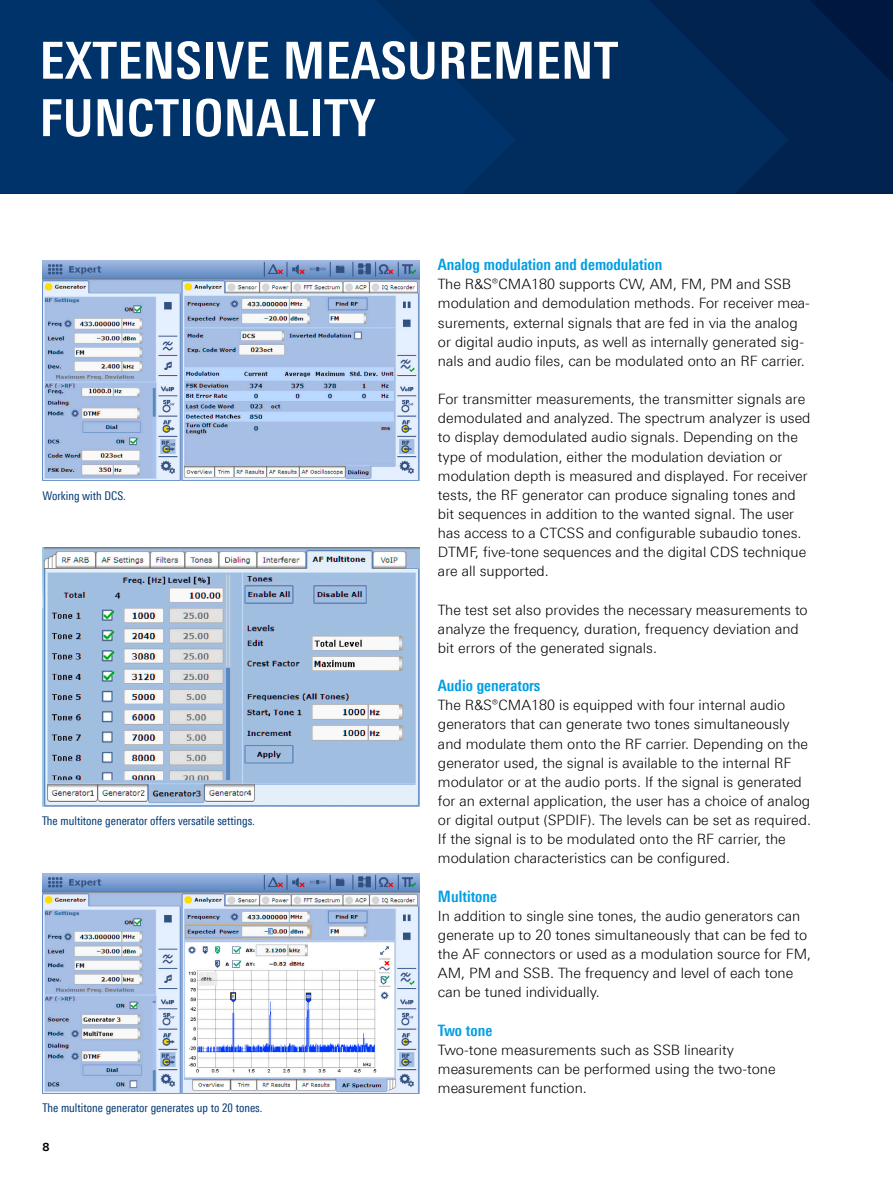
<style>
.page{position:relative;width:893px;height:1191px;background:#fff}
.page>*{position:absolute;margin:0;border:0;box-sizing:border-box;transform-origin:0 0}
.t1{font:700 51px/57.4px "Linotype Univers 620 Cn";letter-spacing:.01em;color:#fff}
.t2{font:700 15.75px "Linotype Univers 620 Cn";color:#009ee3}
.t3{font:300 14.25px/19.2px "Linotype Univers 330";color:#000}
.t4{font:12px "Linotype Univers 420 Cn";color:#003872}
.t5{font:700 11.25px "Linotype Univers 630";color:#000}
</style>
<div class="page">
<svg style="left:789px;top:0;width:104px;height:193px;background:#00214c"></svg>
<svg style="left:516px;top:0;width:273px;height:193px;background:#002a5b"></svg>
<svg style="left:0;top:0;width:516px;height:193px;background:#003267"></svg>
<img style="left:43px;top:873px;width:376px;height:220px">
<img style="left:43px;top:548px;width:376px;height:258px">
<img style="left:43px;top:261px;width:376px;height:219px">
<h1 class="t1" style="left:40px;top:31px;width:580px">EXTENSIVE MEASUREMENT<br>FUNCTIONALITY</h1>
<p class="t4" style="left:43px;top:488px;width:85px">Working with DCS.</p>
<p class="t4" style="left:42px;top:814px;width:214px">The multitone generator offers versatile settings.</p>
<p class="t4" style="left:43px;top:1101px;width:222px">The multitone generator generates up to 20 tones.</p>
<p class="t5" style="left:43px;top:1139px;width:9px">8</p>
<p class="t2" style="left:438px;top:255px;width:226px">Analog modulation and demodulation</p>
<p class="t3" style="left:438px;top:274px;width:373px">The R&amp;S®CMA180 supports CW, AM, FM, PM and SSB modulation and demodulation methods. For receiver mea‑ surements, external signals that are fed in via the analog or digital audio inputs, as well as internally generated sig‑ nals and audio files, can be modulated onto an RF carrier.</p>
<p class="t3" style="left:438px;top:389px;width:374px">For transmitter measurements, the transmitter signals are demodulated and analyzed. The spectrum analyzer is used to display demodulated audio signals. Depending on the type of modulation, either the modulation deviation or modulation depth is measured and displayed. For receiver tests, the RF generator can produce signaling tones and bit sequences in addition to the wanted signal. The user has access to a CTCSS and configurable subaudio tones.<br>DTMF, five-tone sequences and the digital CDS technique are all supported.</p>
<p class="t3" style="left:438px;top:600px;width:371px">The test set also provides the necessary measurements to analyze the frequency, duration, frequency deviation and bit errors of the generated signals.</p>
<p class="t2" style="left:438px;top:676px;width:104px">Audio generators</p>
<p class="t3" style="left:438px;top:695px;width:375px">The R&amp;S®CMA180 is equipped with four internal audio generators that can generate two tones simultaneously and modulate them onto the RF carrier. Depending on the generator used, the signal is available to the internal RF modulator or at the audio ports. If the signal is generated for an external application, the user has a choice of analog or digital output (SPDIF). The levels can be set as required.<br>If the signal is to be modulated onto the RF carrier, the modulation characteristics can be configured.</p>
<p class="t2" style="left:438px;top:886px;width:61px">Multitone</p>
<p class="t3" style="left:438px;top:906px;width:375px">In addition to single sine tones, the audio generators can generate up to 20 tones simultaneously that can be fed to the AF connectors or used as a modulation source for FM, AM, PM and SSB. The frequency and level of each tone can be tuned individually.</p>
<p class="t2" style="left:438px;top:1020px;width:56px">Two tone</p>
<p class="t3" style="left:438px;top:1040px;width:339px">Two-tone measurements such as SSB linearity measurements can be performed using the two-tone measurement function.</p>
</div>
